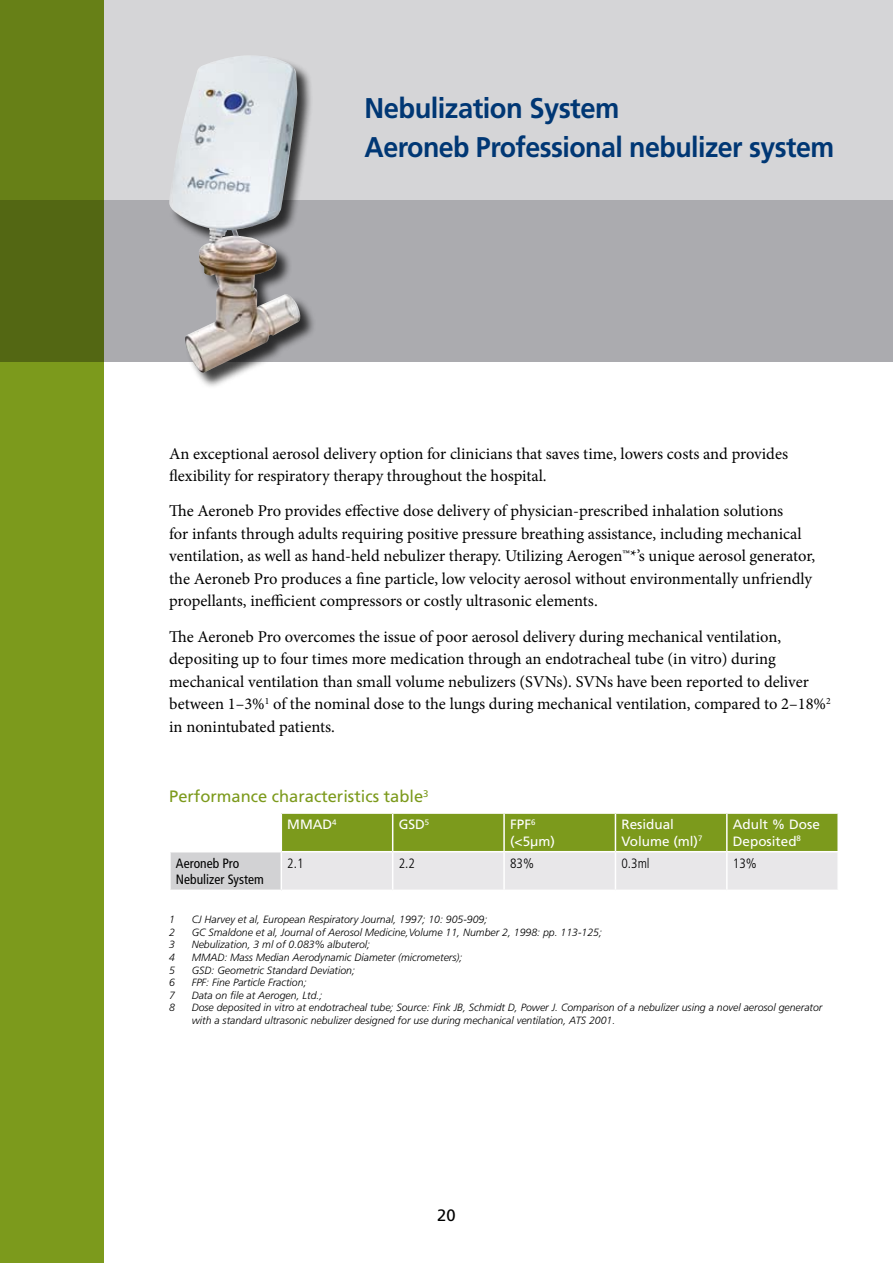
<style>
.page{position:relative;width:893px;height:1263px;background:#fff}
.page>*{position:absolute;margin:0;border:0;box-sizing:border-box;transform-origin:0 0}
.t1{font:700 28.5px/39px "Frutiger LT Std";letter-spacing:-.02em;color:#003774;scale:.96 1}
.t2{font:16.5px/22.5px "Minion Pro";color:#000}
.t3{font:16.5px "Frutiger LT Std";color:#7c9a1c}
.t4{font:16.5px "Frutiger LT Std";color:#000}
.t5{font:13.5px/16.5px "Frutiger LT Std";color:#fff}
.t6{font:condensed 13.5px/16.5px "Frutiger LT Std";color:#000}
.t7{font:300 condensed 13.5px "Frutiger LT Std";color:#000}
.t8{font:italic 300 10.5px/12.6px "Frutiger LT Std";color:#000}
</style>
<div class="page">
<div style="left:0;top:0;width:104px;height:1263px;background:#7c9a1c"></div>
<svg style="left:0;top:0;width:893px;height:200px;background:#c5c9bc"></svg>
<div style="left:170px;top:852px;width:111px;height:38px;background:#d2d2d4"></div>
<svg style="left:282px;top:814px;width:555px;height:75px;background:#b2c082"></svg>
<hr style="left:392px;top:814px;width:1px;height:37px;background:#fff">
<hr style="left:503px;top:814px;width:2px;height:37px;background:#fff">
<hr style="left:615px;top:814px;width:1px;height:37px;background:#fff">
<hr style="left:726px;top:814px;width:2px;height:37px;background:#fff">
<hr style="left:169px;top:852px;width:2px;height:37px;background:#fff">
<hr style="left:281px;top:851px;width:112px;height:1px;background:#fff">
<hr style="left:393px;top:851px;width:111px;height:1px;background:#fff">
<hr style="left:392px;top:852px;width:1px;height:37px;background:#fff">
<hr style="left:504px;top:851px;width:111px;height:1px;background:#fff">
<hr style="left:503px;top:852px;width:2px;height:37px;background:#fff">
<hr style="left:615px;top:851px;width:112px;height:1px;background:#fff">
<hr style="left:615px;top:852px;width:1px;height:37px;background:#fff">
<hr style="left:727px;top:851px;width:112px;height:1px;background:#fff">
<hr style="left:726px;top:852px;width:2px;height:37px;background:#fff">
<hr style="left:169px;top:889px;width:112px;height:2px;background:#fff">
<svg style="left:0;top:200px;width:893px;height:161px;background:#9da097"></svg>
<div style="left:169px;top:56px;width:208px;height:395px;background:#000;opacity:.75"></div>
<img style="left:169px;top:55px;width:132px;height:319px">
<h1 class="t1" style="left:365px;top:89px;width:491px">Nebulization System<br>Aeroneb Professional nebulizer system</h1>
<p class="t2" style="left:169px;top:442px;width:620px">An exceptional aerosol delivery option for clinicians that saves time, lowers costs and provides flexibility for respiratory therapy throughout the hospital.</p>
<p class="t2" style="left:169px;top:500px;width:647px">The Aeroneb Pro provides effective dose delivery of physician-prescribed inhalation solutions<br>for infants through adults requiring positive pressure breathing assistance, including mechanical ventilation, as well as hand-held nebulizer therapy. Utilizing Aerogen™*’s unique aerosol generator, the Aeroneb Pro produces a fine particle, low velocity aerosol without environmentally unfriendly propellants, inefficient compressors or costly ultrasonic elements.</p>
<p class="t2" style="left:169px;top:625px;width:663px">The Aeroneb Pro overcomes the issue of poor aerosol delivery during mechanical ventilation, depositing up to four times more medication through an endotracheal tube (in vitro) during mechanical ventilation than small volume nebulizers (SVNs). SVNs have been reported to deliver between 1–3%<sup>1</sup> of the nominal dose to the lungs during mechanical ventilation, compared to 2–18%<sup>2 </sup>in nonintubated patients.</p>
<p class="t3" style="left:169px;top:787px;width:261px">Performance characteristics table<sup>3</sup></p>
<p class="t5" style="left:287px;top:816px;width:51px">MMAD<sup>4</sup></p>
<p class="t5" style="left:399px;top:816px;width:32px">GSD<sup>5</sup></p>
<p class="t5" style="left:510px;top:816px;width:46px">FPF<sup>6 </sup>(&lt;5μm)</p>
<p class="t5" style="left:621px;top:816px;width:82px">Residual<br>Volume (ml)<sup>7</sup></p>
<p class="t5" style="left:733px;top:816px;width:89px">Adult % Dose<br>Deposited<sup>8</sup></p>
<p class="t6" style="left:176px;top:855px;width:89px">Aeroneb Pro<br>Nebulizer System</p>
<p class="t7" style="left:287px;top:855px;width:18px">2.1</p>
<p class="t7" style="left:399px;top:855px;width:18px">2.2</p>
<p class="t7" style="left:510px;top:855px;width:25px">83%</p>
<p class="t7" style="left:621px;top:855px;width:30px">0.3ml</p>
<p class="t7" style="left:733px;top:855px;width:25px">13%</p>
<p class="t8" style="left:169px;top:913px;width:7px">1</p>
<p class="t8" style="left:192px;top:913px;width:297px">CJ Harvey et al, European Respiratory Journal, 1997; 10: 905-909;</p>
<p class="t8" style="left:169px;top:926px;width:7px">2</p>
<p class="t8" style="left:192px;top:926px;width:412px">GC Smaldone et al, Journal of Aerosol Medicine,Volume 11, Number 2, 1998: pp. 113-125;</p>
<p class="t8" style="left:169px;top:938px;width:7px">3</p>
<p class="t8" style="left:192px;top:938px;width:180px">Nebulization, 3 ml of 0.083% albuterol;</p>
<p class="t8" style="left:169px;top:951px;width:7px">4</p>
<p class="t8" style="left:192px;top:951px;width:272px">MMAD: Mass Median Aerodynamic Diameter (micrometers);</p>
<p class="t8" style="left:169px;top:964px;width:7px">5</p>
<p class="t8" style="left:192px;top:964px;width:165px">GSD: Geometric Standard Deviation;</p>
<p class="t8" style="left:169px;top:976px;width:7px">6</p>
<p class="t8" style="left:192px;top:976px;width:116px">FPF: Fine Particle Fraction;</p>
<p class="t8" style="left:169px;top:989px;width:7px">7</p>
<p class="t8" style="left:192px;top:989px;width:132px">Data on file at Aerogen, Ltd.;</p>
<p class="t8" style="left:169px;top:1001px;width:7px">8</p>
<p class="t8" style="left:192px;top:1001px;width:632px">Dose deposited in vitro at endotracheal tube; Source: Fink JB, Schmidt D, Power J. Comparison of a nebulizer using a novel aerosol generator with a standard ultrasonic nebulizer designed for use during mechanical ventilation, ATS 2001.</p>
<p class="t4" style="left:437px;top:1206px;width:20px">20</p>
</div>
